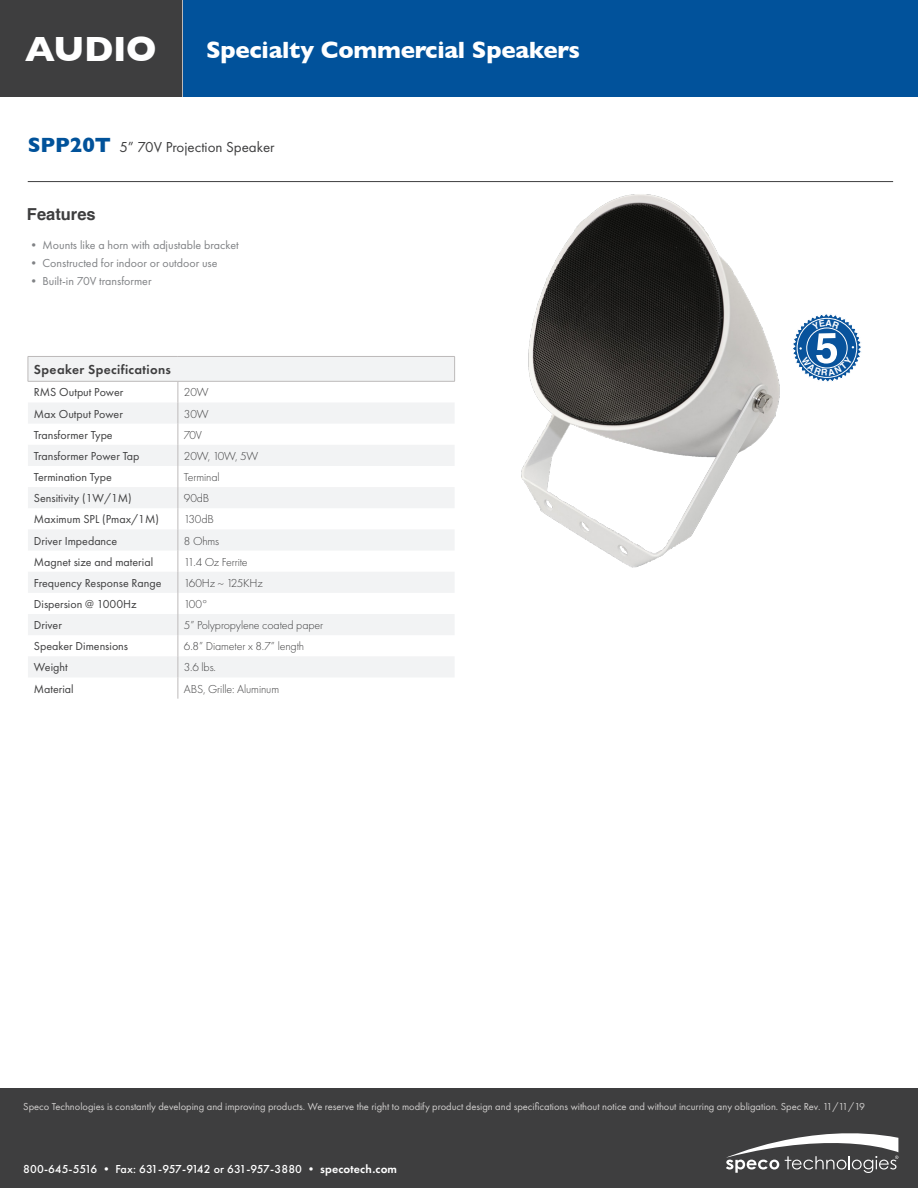
<style>
.page{position:relative;width:918px;height:1188px;background:#fff}
.page>*{position:absolute;margin:0;border:0;box-sizing:border-box;transform-origin:0 0}
.PRODUCT_NAME{font:700 35.7px "Gill Sans";letter-spacing:-.01em;color:#fff}
.PRODUCT_NAME-2{font:700 24px "Gill Sans";letter-spacing:-.01em;color:#fff}
.DESCRIPTIONS{font:700 16.5px "Helvetica";color:#3e3e3f}
.PRODUCT_NAME-3{font:15px "Futura PT";color:#3e3e3f}
.DESCRIPTIONS-2{font:600 13.5px "Futura PT";letter-spacing:.025em;color:#3e3e3f}
.DESCRIPTIONS-3{font:12px "Futura PT";color:#3e3e3f}
.DESCRIPTIONS-4{font:300 12px "Futura PT";letter-spacing:-.01em;color:#3e3e3f}
.DESCRIPTIONS-5{font:12px "Futura PT";color:#808285}
.ADDRESS{font:500 12px "Futura PT";letter-spacing:-.015em;color:#fff}
.DESCRIPTIONS-6{font:10.5px "Futura PT";color:#d1cfce}
.s1{font-family:"Gill Sans";font-weight:700;font-size:21px;color:#01529a}
.s2{font-weight:600}
</style>
<div class="page">
<hr style="left:181px;top:0;width:3px;height:96px;background:#bdbaba">
<div style="left:184px;top:0;width:734px;height:96px;background:#01529b"></div>
<div style="left:0;top:0;width:181px;height:96px;background:#3e3e3f"></div>
<div style="left:0;top:1088px;width:918px;height:100px;background:#3e3e3f"></div>
<hr style="left:28px;top:181px;width:865px;height:1px;background:#3e3e3f">
<svg style="left:726px;top:1133px;width:172px;height:40px"></svg>
<svg style="left:28px;top:357px;width:426px;height:320px;fill:#f2f3f4"></svg>
<svg style="left:454px;top:357px;width:1px;height:24px"></svg>
<svg style="left:178px;top:382px;width:1px;height:317px"></svg>
<hr style="left:28px;top:356px;width:150px;height:1px;background:#bdbaba">
<svg style="left:28px;top:357px;width:1px;height:24px"></svg>
<hr style="left:178px;top:356px;width:277px;height:1px;background:#bdbaba">
<hr style="left:28px;top:381px;width:150px;height:1px;background:#bdbaba">
<hr style="left:178px;top:381px;width:277px;height:1px;background:#bdbaba">
<img style="left:489px;top:182px;width:324px;height:386px">
<svg style="left:791px;top:313px;width:70px;height:70px"></svg>
<p class="PRODUCT_NAME" style="left:25px;top:21px;width:133px">AUDIO</p>
<p class="PRODUCT_NAME-2" style="left:206px;top:31px;width:376px">Specialty Commercial Speakers</p>
<p class="PRODUCT_NAME-3" style="left:28px;top:138px;width:248px"><span class="s1">SPP20T</span> 5” 70V Projection Speaker</p>
<p class="DESCRIPTIONS" style="left:27px;top:201px;width:70px">Features</p>
<p class="DESCRIPTIONS-5" style="left:28px;top:238px;width:212px">• Mounts like a horn with adjustable bracket</p>
<p class="DESCRIPTIONS-5" style="left:28px;top:256px;width:191px">• Constructed for indoor or outdoor use</p>
<p class="DESCRIPTIONS-5" style="left:28px;top:274px;width:125px">• Built-in 70V transformer</p>
<p class="DESCRIPTIONS-2" style="left:34px;top:361px;width:139px">Speaker Specifications</p>
<p class="DESCRIPTIONS-3" style="left:34px;top:385px;width:91px">RMS Output Power</p>
<p class="DESCRIPTIONS-4" style="left:184px;top:386px;width:26px">20W</p>
<p class="DESCRIPTIONS-3" style="left:34px;top:407px;width:91px">Max Output Power</p>
<p class="DESCRIPTIONS-4" style="left:184px;top:407px;width:26px">30W</p>
<p class="DESCRIPTIONS-3" style="left:34px;top:428px;width:80px">Transformer Type</p>
<p class="DESCRIPTIONS-4" style="left:184px;top:428px;width:20px">70V</p>
<p class="DESCRIPTIONS-3" style="left:34px;top:449px;width:107px">Transformer Power Tap</p>
<p class="DESCRIPTIONS-4" style="left:184px;top:449px;width:76px">20W, 10W, 5W</p>
<p class="DESCRIPTIONS-3" style="left:34px;top:470px;width:79px">Termination Type</p>
<p class="DESCRIPTIONS-4" style="left:184px;top:470px;width:37px">Terminal</p>
<p class="DESCRIPTIONS-3" style="left:34px;top:491px;width:99px">Sensitivity (1W/1M)</p>
<p class="DESCRIPTIONS-4" style="left:184px;top:491px;width:27px">90dB</p>
<p class="DESCRIPTIONS-3" style="left:34px;top:512px;width:127px">Maximum SPL (Pmax/1M)</p>
<p class="DESCRIPTIONS-4" style="left:184px;top:513px;width:32px">130dB</p>
<p class="DESCRIPTIONS-3" style="left:34px;top:533px;width:85px">Driver Impedance</p>
<p class="DESCRIPTIONS-4" style="left:184px;top:534px;width:37px">8 Ohms</p>
<p class="DESCRIPTIONS-3" style="left:34px;top:555px;width:121px">Magnet size and material</p>
<p class="DESCRIPTIONS-4" style="left:184px;top:555px;width:65px">11.4 Oz Ferrite</p>
<p class="DESCRIPTIONS-3" style="left:34px;top:576px;width:129px">Frequency Response Range</p>
<p class="DESCRIPTIONS-4" style="left:184px;top:576px;width:80px">160Hz ~ 125KHz</p>
<p class="DESCRIPTIONS-3" style="left:34px;top:597px;width:104px">Dispersion @ 1000Hz</p>
<p class="DESCRIPTIONS-4" style="left:184px;top:597px;width:26px">100°</p>
<p class="DESCRIPTIONS-3" style="left:34px;top:618px;width:30px">Driver</p>
<p class="DESCRIPTIONS-4" style="left:184px;top:618px;width:141px">5” Polypropylene coated paper</p>
<p class="DESCRIPTIONS-3" style="left:34px;top:639px;width:96px">Speaker Dimensions</p>
<p class="DESCRIPTIONS-4" style="left:184px;top:640px;width:122px">6.8” Diameter x 8.7” length</p>
<p class="DESCRIPTIONS-3" style="left:34px;top:660px;width:35px">Weight</p>
<p class="DESCRIPTIONS-4" style="left:184px;top:661px;width:34px">3.6 lbs.</p>
<p class="DESCRIPTIONS-3" style="left:34px;top:682px;width:41px">Material</p>
<p class="DESCRIPTIONS-4" style="left:184px;top:682px;width:97px">ABS, Grille: Aluminum</p>
<p class="DESCRIPTIONS-6" style="left:23px;top:1100px;width:843px">Speco Technologies is constantly developing and improving products. We reserve the right to modify product design and specifications without notice and without incurring any obligation. Spec Rev. 11/11/19</p>
<p class="ADDRESS" style="left:23px;top:1162px;width:375px">800-645-5516 • Fax: 631-957-9142 or 631-957-3880 • <span class="s2">specotech.com</span></p>
</div>
